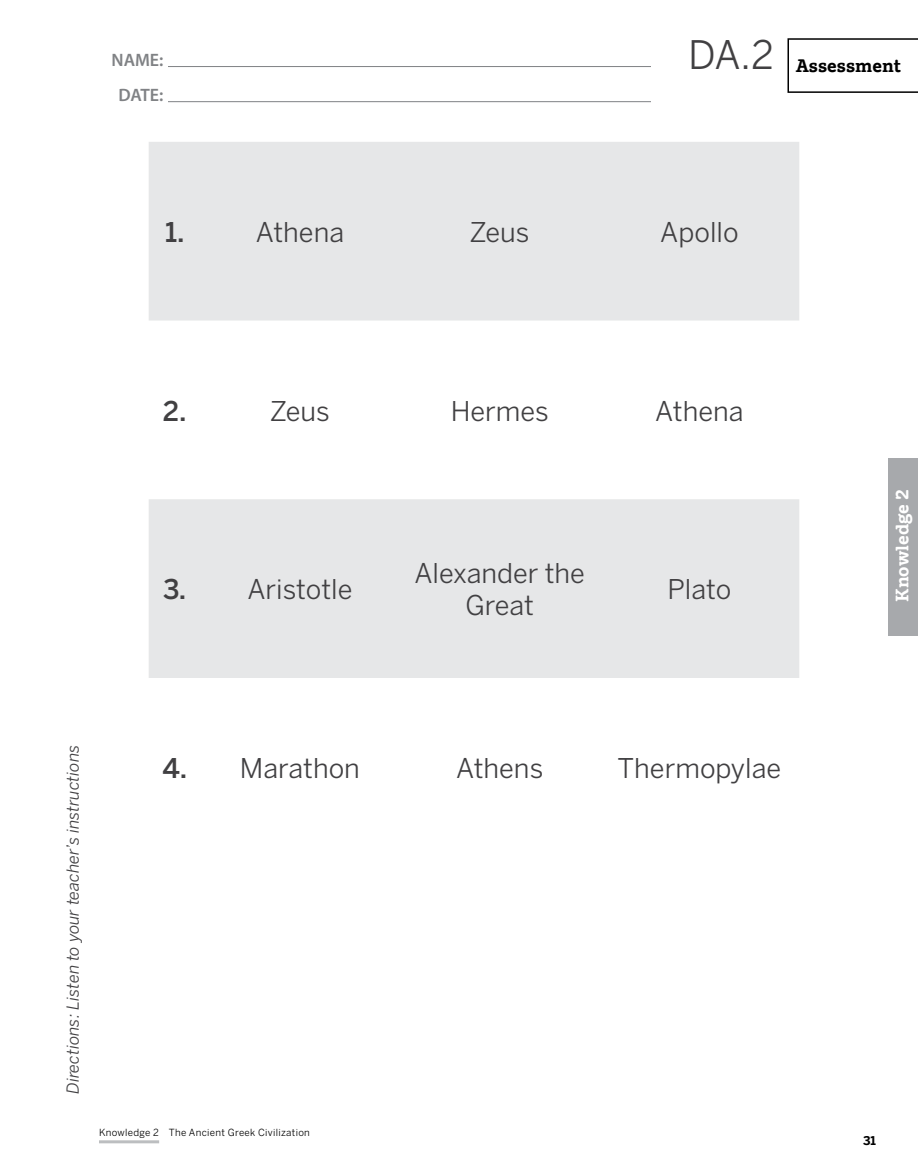
<style>
.page{position:relative;width:918px;height:1175px;background:#fff}
.page>*{position:absolute;margin:0;border:0;box-sizing:border-box;transform-origin:0 0}
.t1{font:39px "Benton Sans";color:#414042}
.t2{font:27px/32.4px "Benton Sans";color:#414042;text-align:center}
.t3{font:500 27px "Benton Sans";color:#414042}
.t4{font:600 18px "Myriad Pro";color:#808285}
.t5{font:700 18px "Amplify";color:#000}
.t6{font:700 18px "Amplify";color:#fff}
.t7{font:italic 16.5px "Benton Sans";color:#414042}
.t8{font:700 12px "Benton Sans";color:#000}
.t9{font:9.75px "Benton Sans";letter-spacing:.03em;color:#000}
.s1{font-weight:500}
</style>
<div class="page">
<svg style="left:788px;top:38px;width:130px;height:55px"></svg>
<hr style="left:168px;top:66px;width:483px;height:1px;background:#808285">
<hr style="left:168px;top:101px;width:483px;height:1px;background:#808285">
<div style="left:888px;top:458px;width:30px;height:177px;background:#a7a9ac"></div>
<hr style="left:99px;top:1140px;width:60px;height:3px;background:#bcbec0">
<svg style="left:149px;top:142px;width:650px;height:536px;fill:#e6e7e8"></svg>
<h1 class="t1" style="left:688px;top:32px;width:87px">DA.2</h1>
<p class="t4" style="left:112px;top:49px;width:53px">NAME:</p>
<p class="t5" style="left:796px;top:54px;width:107px">Assessment</p>
<p class="t4" style="left:119px;top:84px;width:46px">DATE:</p>
<p class="t3" style="left:165px;top:216px;width:21px">1.</p>
<p class="t2" style="left:256px;top:215px;width:90px">Athena</p>
<p class="t2" style="left:470px;top:215px;width:61px">Zeus</p>
<p class="t2" style="left:660px;top:215px;width:80px">Apollo</p>
<p class="t3" style="left:163px;top:394px;width:25px">2.</p>
<p class="t2" style="left:270px;top:394px;width:61px">Zeus</p>
<p class="t2" style="left:451px;top:394px;width:99px">Hermes</p>
<p class="t2" style="left:655px;top:394px;width:90px">Athena</p>
<p class="t2" style="left:163px;top:573px;width:191px"><span class="s1">3.</span> Aristotle</p>
<p class="t2" style="left:414px;top:556px;width:172px">Alexander the<br>Great</p>
<p class="t2" style="left:668px;top:573px;width:65px">Plato</p>
<p class="t7" style="left:63px;top:1094px;width:351px;rotate:-90deg">Directions: Listen to your teacher’s instructions</p>
<p class="t2" style="left:162px;top:751px;width:199px"><span class="s1">4.</span> Marathon</p>
<p class="t2" style="left:456px;top:751px;width:89px">Athens</p>
<p class="t2" style="left:618px;top:751px;width:165px">Thermopylae</p>
<p class="t9" style="left:99px;top:1126px;width:212px">Knowledge 2 The Ancient Greek Civilization</p>
<p class="t6" style="left:890px;top:601px;width:114px;rotate:-90deg">Knowledge 2</p>
<p class="t8" style="left:863px;top:1133px;width:14px">31</p>
</div>
